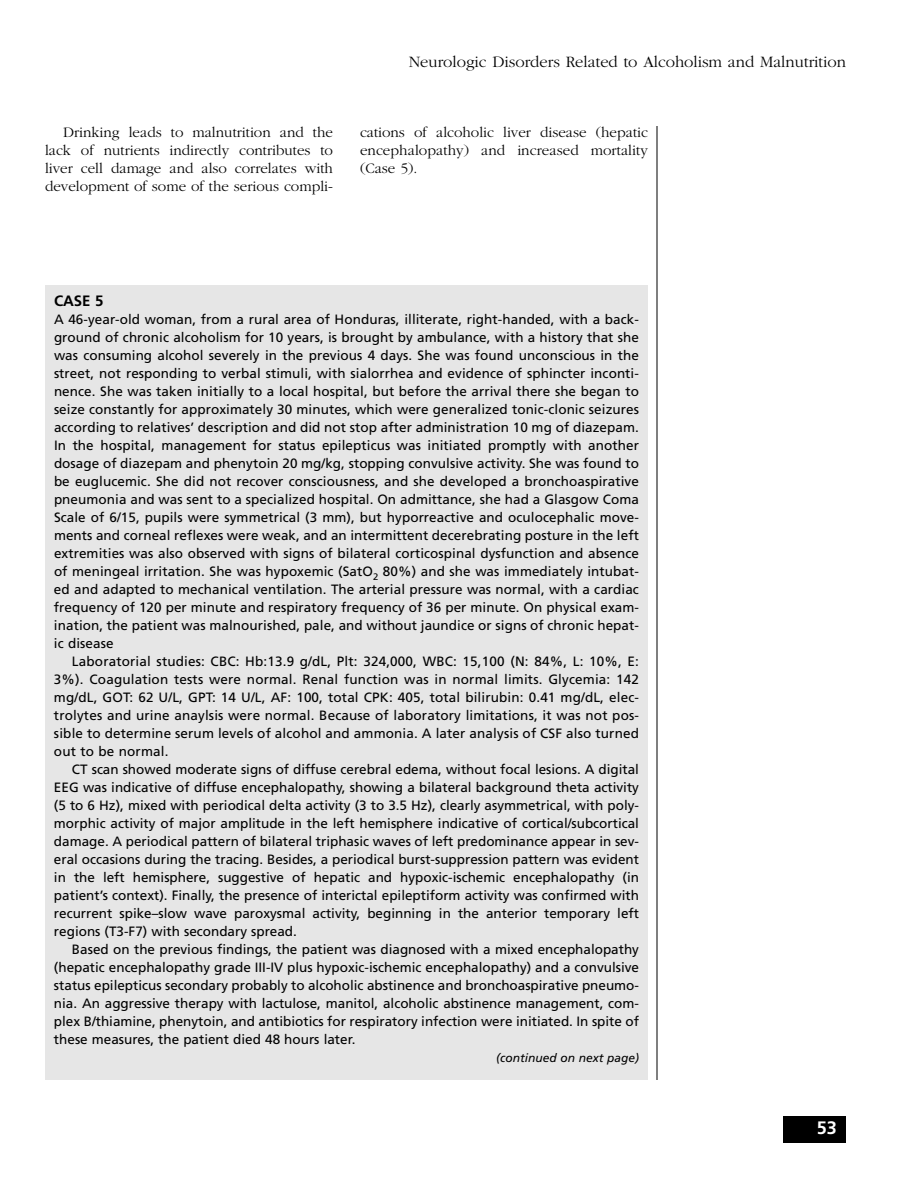
<style>
.page{position:relative;width:918px;height:1188px;background:#fff}
.page>*{position:absolute;margin:0;border:0;box-sizing:border-box;transform-origin:0 0}
.t1{font:700 18px "Frutiger";color:#fff}
.t2{font:300 16.5px "Garamond";color:#000}
.t3{font:300 15px/18px "Garamond";color:#000;text-align:justify}
.t4{font:700 15px "Frutiger";color:#000}
.t5{font:13.5px/18px "Frutiger";letter-spacing:.005em;color:#000;text-align:justify}
.t6{font:italic 12px "Frutiger";color:#000}
</style>
<div class="page">
<hr style="left:657px;top:126px;width:1px;height:954px;background:#000">
<div style="left:783px;top:1116px;width:63px;height:27px;background:#000"></div>
<div style="left:45px;top:286px;width:603px;height:794px;background:#e6e6e6"></div>
<p class="t2" style="left:409px;top:55px;width:439px">Neurologic Disorders Related to Alcoholism and Malnutrition</p>
<p class="t3" style="left:45px;top:124px;width:289px;text-indent:18px">Drinking leads to malnutrition and the lack of nutrients indirectly contributes to liver cell damage and also correlates with development of some of the serious compli-</p>
<p class="t3" style="left:360px;top:124px;width:290px">cations of alcoholic liver disease (hepatic encephalopathy) and increased mortality (Case 5).</p>
<p class="t4" style="left:54px;top:295px;width:51px">CASE 5</p>
<p class="t5" style="left:54px;top:311px;width:586px">A 46-year-old woman, from a rural area of Honduras, illiterate, right-handed, with a back&shy;ground of chronic alcoholism for 10 years, is brought by ambulance, with a history that she was consuming alcohol severely in the previous 4 days. She was found unconscious in the street, not responding to verbal stimuli, with sialorrhea and evidence of sphincter inconti&shy;nence. She was taken initially to a local hospital, but before the arrival there she began to seize constantly for approximately 30 minutes, which were generalized tonic-clonic seizures according to relatives’ description and did not stop after administration 10 mg of diazepam.<br>In the hospital, management for status epilepticus was initiated promptly with another dosage of diazepam and phenytoin 20 mg/kg, stopping convulsive activity. She was found to be euglucemic. She did not recover consciousness, and she developed a bronchoaspirative pneumonia and was sent to a specialized hospital. On admittance, she had a Glasgow Coma Scale of 6/15, pupils were symmetrical (3 mm), but hyporreactive and oculocephalic move&shy;ments and corneal reflexes were weak, and an intermittent decerebrating posture in the left extremities was also observed with signs of bilateral corticospinal dysfunction and absence of meningeal irritation. She was hypoxemic (SatO<sub>2</sub> 80%) and she was immediately intubat&shy;ed and adapted to mechanical ventilation. The arterial pressure was normal, with a cardiac frequency of 120 per minute and respiratory frequency of 36 per minute. On physical exam&shy;ination, the patient was malnourished, pale, and without jaundice or signs of chronic hepat&shy;ic disease</p>
<p class="t5" style="left:54px;top:653px;width:587px;text-indent:18px">Laboratorial studies: CBC: Hb:13.9 g/dL, Plt: 324,000, WBC: 15,100 (N: 84%, L: 10%, E:<br>3%). Coagulation tests were normal. Renal function was in normal limits. Glycemia: 142 mg/dL, GOT: 62 U/L, GPT: 14 U/L, AF: 100, total CPK: 405, total bilirubin: 0.41 mg/dL, elec&shy;trolytes and urine anaylsis were normal. Because of laboratory limitations, it was not pos&shy;sible to determine serum levels of alcohol and ammonia. A later analysis of CSF also turned out to be normal.</p>
<p class="t5" style="left:54px;top:761px;width:587px;text-indent:18px">CT scan showed moderate signs of diffuse cerebral edema, without focal lesions. A digital EEG was indicative of diffuse encephalopathy, showing a bilateral background theta activity (5 to 6 Hz), mixed with periodical delta activity (3 to 3.5 Hz), clearly asymmetrical, with poly&shy;morphic activity of major amplitude in the left hemisphere indicative of cortical/subcortical damage. A periodical pattern of bilateral triphasic waves of left predominance appear in sev&shy;eral occasions during the tracing. Besides, a periodical burst-suppression pattern was evident in the left hemisphere, suggestive of hepatic and hypoxic-ischemic encephalopathy (in patient’s context). Finally, the presence of interictal epileptiform activity was confirmed with recurrent spike–slow wave paroxysmal activity, beginning in the anterior temporary left regions (T3-F7) with secondary spread.</p>
<p class="t5" style="left:54px;top:941px;width:587px;text-indent:18px">Based on the previous findings, the patient was diagnosed with a mixed encephalopathy (hepatic encephalopathy grade III-IV plus hypoxic-ischemic encephalopathy) and a convulsive status epilepticus secondary probably to alcoholic abstinence and bronchoaspirative pneumo&shy;nia. An aggressive therapy with lactulose, manitol, alcoholic abstinence management, com&shy;plex B/thiamine, phenytoin, and antibiotics for respiratory infection were initiated. In spite of these measures, the patient died 48 hours later.</p>
<p class="t6" style="left:496px;top:1053px;width:144px">(continued on next page)</p>
<h1 class="t1" style="left:817px;top:1121px;width:22px">53</h1>
</div>
